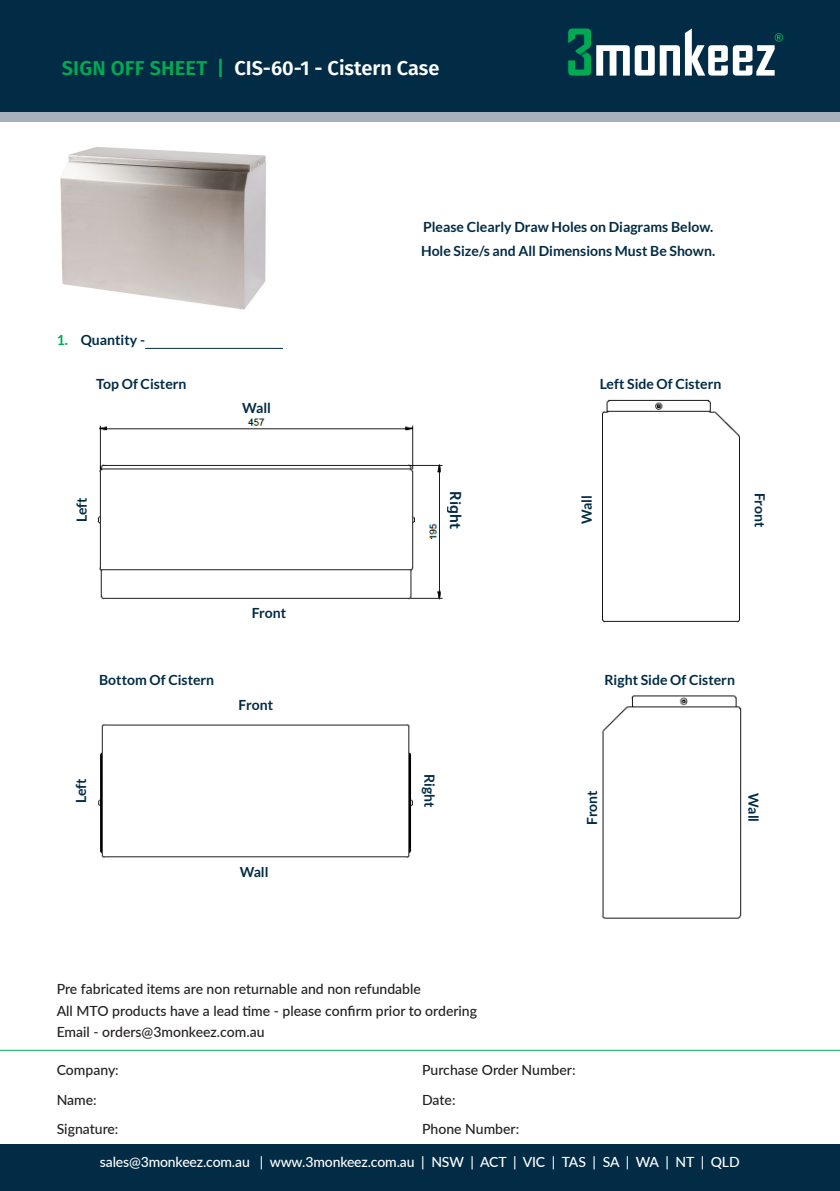
<style>
.page{position:relative;width:840px;height:1191px;background:#fff}
.page>*{position:absolute;margin:0;border:0;box-sizing:border-box;transform-origin:0 0}
.SIGN_OFF_SHEET_HEADE{font:600 20px "Fira Sans";color:#fff}
.product_name{font:700 16px "FS Albert";color:#022c45}
.t1{font:500 14px/29.6px "Lato";color:#231f20}
.product_name-2{font:700 14px "Lato";color:#022c45}
.Bullet_Points{font:700 14px/24px "Lato";color:#022c45}
.t2{font:500 14px "Lato";letter-spacing:-.01em;color:#fff}
.s1{color:#00aa52}
</style>
<div class="page">
<div style="left:0;top:1144px;width:839px;height:47px;background:#022c45"></div>
<div style="left:0;top:0;width:839px;height:121px;background:#a8b0be"></div>
<div style="left:0;top:0;width:839px;height:111px;background:#022c45"></div>
<svg style="left:596px;top:29px;width:186px;height:47px"></svg>
<svg style="left:568px;top:29px;width:22px;height:47px"></svg>
<hr style="left:0;top:1049px;width:839px;height:1px;background:#00aa52">
<img style="left:60px;top:147px;width:206px;height:163px">
<hr style="left:145px;top:348px;width:138px;height:1px;background:#022c45">
<img style="left:97px;top:418px;width:346px;height:182px">
<img style="left:98px;top:723px;width:315px;height:136px">
<img style="left:602px;top:399px;width:138px;height:224px">
<img style="left:601px;top:695px;width:140px;height:224px">
<p class="SIGN_OFF_SHEET_HEADE" style="left:62px;top:52px;width:379px"><span class="s1">SIGN OFF SHEET |</span> CIS-60-1 - Cistern Case</p>
<p class="Bullet_Points" style="left:421px;top:214px;width:295px">Please Clearly Draw Holes on Diagrams Below.<br>Hole Size/s and All Dimensions Must Be Shown.</p>
<p class="Bullet_Points" style="left:57px;top:328px;width:90px"><span class="s1">1.</span> Quantity -</p>
<p class="product_name-2" style="left:96px;top:376px;width:92px">Top Of Cistern</p>
<p class="product_name-2" style="left:599px;top:376px;width:123px">Left Side Of Cistern</p>
<p class="product_name-2" style="left:242px;top:399px;width:30px">Wall</p>
<p class="product_name-2" style="left:74px;top:522px;width:26px;rotate:-90deg">Left</p>
<p class="product_name" style="left:464px;top:491px;width:39px;rotate:90deg">Right</p>
<p class="product_name-2" style="left:578px;top:524px;width:30px;rotate:-90deg">Wall</p>
<p class="product_name-2" style="left:767px;top:492px;width:36px;rotate:90deg">Front</p>
<p class="product_name-2" style="left:252px;top:604px;width:36px">Front</p>
<p class="product_name-2" style="left:99px;top:671px;width:116px">Bottom Of Cistern</p>
<p class="product_name-2" style="left:604px;top:671px;width:132px">Right Side Of Cistern</p>
<p class="product_name-2" style="left:238px;top:696px;width:36px">Front</p>
<p class="product_name-2" style="left:73px;top:803px;width:26px;rotate:-90deg">Left</p>
<p class="product_name-2" style="left:437px;top:774px;width:35px;rotate:90deg">Right</p>
<p class="product_name-2" style="left:583px;top:825px;width:36px;rotate:-90deg">Front</p>
<p class="product_name-2" style="left:761px;top:793px;width:30px;rotate:90deg">Wall</p>
<p class="product_name-2" style="left:239px;top:863px;width:30px">Wall</p>
<p class="t1" style="left:57px;top:978px;width:421px;line-height:21.2px">Pre fabricated items are non returnable and non refundable<br>All MTO products have a lead time - please confirm prior to ordering<br>Email - orders@3monkeez.com.au</p>
<p class="t1" style="left:57px;top:1054px;width:64px">Company:<br>Name:<br>Signature:</p>
<p class="t1" style="left:422px;top:1054px;width:155px">Purchase Order Number:<br>Date:<br>Phone Number:</p>
<p class="t2" style="left:100px;top:1151px;width:641px">sales@3monkeez.com.au | www.3monkeez.com.au | NSW | ACT | VIC | TAS | SA | WA | NT | QLD</p>
</div>
